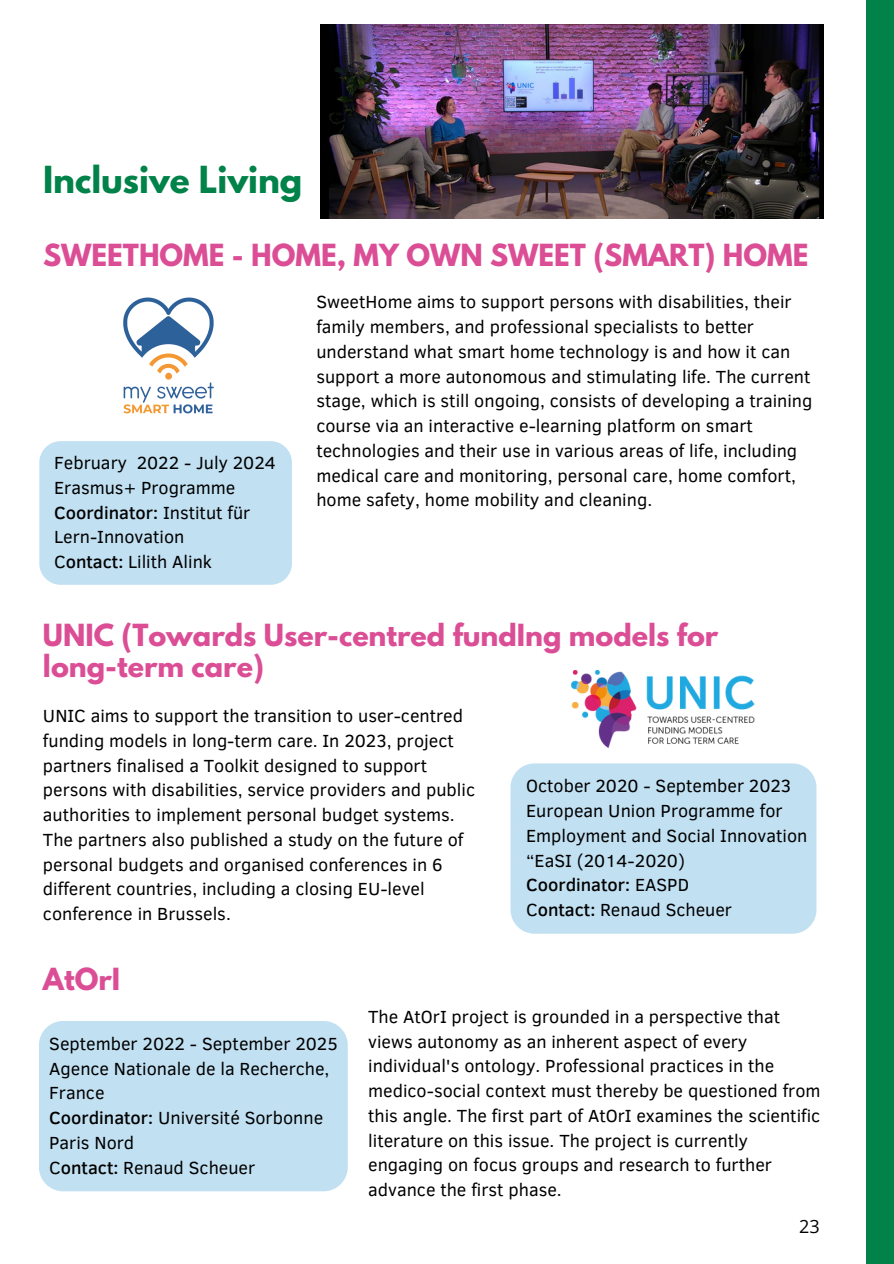
<style>
.page{position:relative;width:894px;height:1264px;background:#fff}
.page>*{position:absolute;margin:0;border:0;box-sizing:border-box;transform-origin:0 0}
.t1{font:700 33px "League Spartan";color:#008249}
.t2{font:700 27px/31.5px "League Spartan";color:#db4e95}
.t3{font:18px/24.8px "Clear Sans";color:#000}
.t4{font:18px "Open Sans";color:#000}
.s1{font-weight:500}
</style>
<div class="page">
<div style="left:865px;top:0;width:28px;height:1263px;background:#008249"></div>
<img style="left:571px;top:670px;width:184px;height:77px">
<div style="left:510px;top:763px;width:306px;height:170px;background:#c1e0f2;border-radius:24px"></div>
<div style="left:39px;top:441px;width:253px;height:144px;background:#c1e0f2;border-radius:21px"></div>
<img style="left:123px;top:297px;width:91px;height:117px">
<div style="left:39px;top:1020px;width:309px;height:171px;background:#c1e0f2;border-radius:24px"></div>
<img style="left:320px;top:24px;width:503px;height:195px">
<h1 class="t1" style="left:43px;top:163px;width:261px">Inclusive Living</h1>
<h2 class="t2" style="left:43px;top:243px;width:766px">SWEETHOME - HOME, MY OWN SWEET (SMART) HOME</h2>
<p class="t3" style="left:316px;top:289px;width:497px">SweetHome aims to support persons with disabilities, their family members, and professional specialists to better understand what smart home technology is and how it can support a more autonomous and stimulating life. The current stage, which is still ongoing, consists of developing a training course via an interactive e-learning platform on smart technologies and their use in various areas of life, including medical care and monitoring, personal care, home comfort, home safety, home mobility and cleaning.</p>
<p class="t3" style="left:54px;top:449px;width:223px">February 2022 - July 2024<br>Erasmus+ Programme<br><span class="s1">Coordinator:</span> Institut für<br>Lern-Innovation<br>C<span class="s1">ontact:</span> Lilith Alink</p>
<h2 class="t2" style="left:43px;top:622px;width:676px">UNIC (Towards User-centred fundIng models for long-term care)</h2>
<p class="t3" style="left:43px;top:702px;width:433px">UNIC aims to support the transition to user-centred funding models in long-term care. In 2023, project partners finalised a Toolkit designed to support persons with disabilities, service providers and public authorities to implement personal budget systems.<br>The partners also published a study on the future of personal budgets and organised conferences in 6 different countries, including a closing EU-level conference in Brussels.</p>
<p class="t3" style="left:526px;top:772px;width:283px">October 2020 - September 2023<br>European Union Programme for<br>Employment and Social Innovation “EaSI (2014-2020)<br><span class="s1">Coordinator:</span> EASPD<br>C<span class="s1">ontact:</span> Renaud Scheuer</p>
<h2 class="t2" style="left:43px;top:967px;width:79px">AtOrI</h2>
<p class="t3" style="left:49px;top:1030px;width:290px">September 2022 - September 2025<br>Agence Nationale de la Recherche,<br>France<br><span class="s1">Coordinator:</span> Université Sorbonne<br>Paris Nord<br>C<span class="s1">ontact:</span> Renaud Scheuer</p>
<p class="t3" style="left:368px;top:1003px;width:453px">The AtOrI project is grounded in a perspective that views autonomy as an inherent aspect of every individual's ontology. Professional practices in the medico-social context must thereby be questioned from this angle. The first part of AtOrI examines the scientific literature on this issue. The project is currently engaging on focus groups and research to further advance the first phase.</p>
<p class="t4" style="left:799px;top:1213px;width:22px">23</p>
</div>
